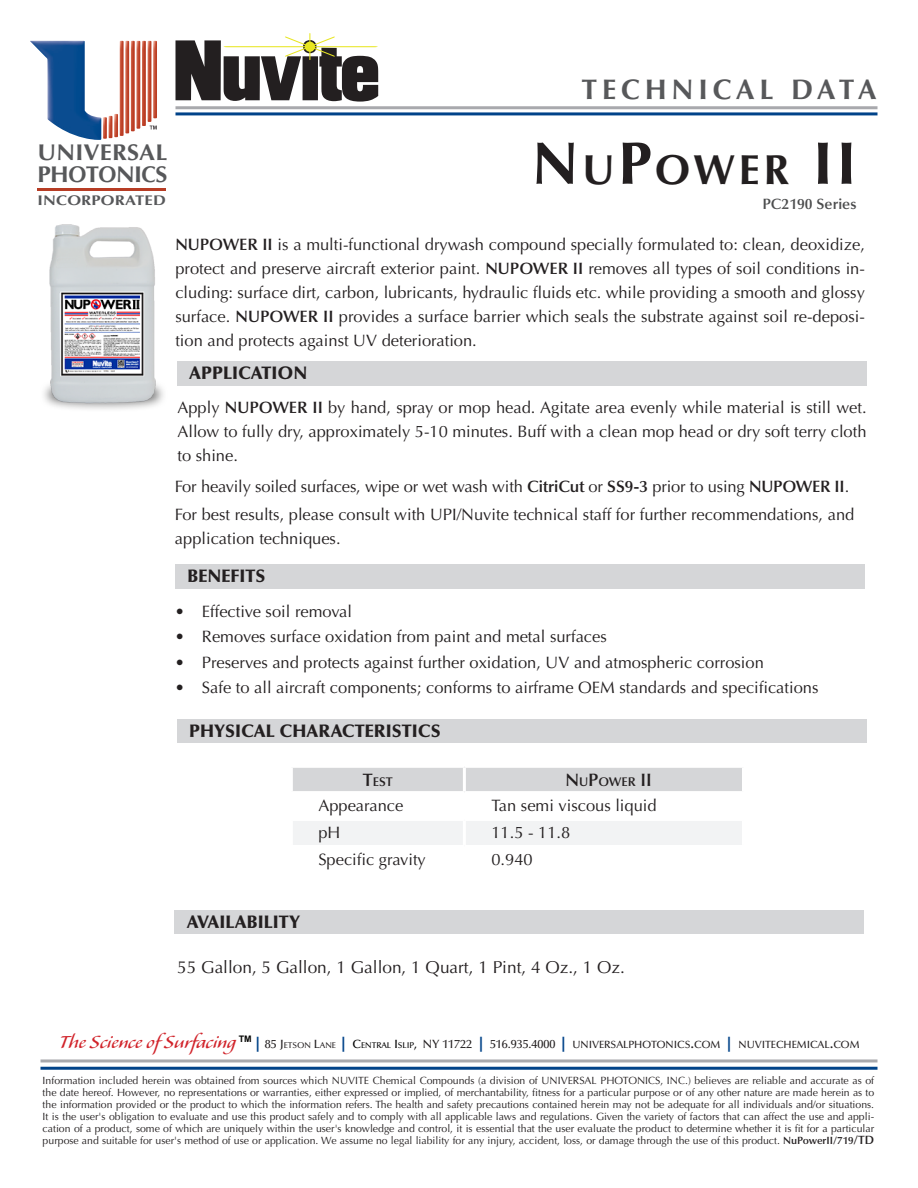
<style>
.page{position:relative;width:918px;height:1188px;background:#fff}
.page>*{position:absolute;margin:0;border:0;box-sizing:border-box;transform-origin:0 0}
.t1{font:700 42px "Optima";color:#231f20}
.t2{font:700 28.35px "Optima";letter-spacing:.17em;color:#57585a}
.t3{font:700 22.8px/22.5px "Optima";letter-spacing:-.01em;color:#57585a;scale:1.05 1}
.t4{font:22.5px "Alexa Std";letter-spacing:-.005em;color:#d1232a}
.t5{font:900 18px "Optima";color:#231f20}
.t6{font:17.25px "Optima";color:#231f20}
.t7{font:16.5px/24px "Optima";color:#231f20;text-align:justify}
.t8{font:600 15px "Optima";color:#4b4c4d}
.t9{font:700 14.1px "Optima";letter-spacing:.01em;color:#57585a;scale:1.18 1}
.t10{font:600 12.6px "Optima";color:#231f20}
.t11{font:10.5px/12px "Optima";color:#231f20;text-align:justify}
.t12{font:500 10.5px "Optima";letter-spacing:-.005em;color:#231f20}
.s1{font-size:60px}
.s2{font-weight:600}
.s3{font-size:18px}
.s4{font-weight:900;font-size:15px;color:#004389}
.s5{font-size:12px}
.s6{font-size:8.4px}
.s7{font-size:12px;color:#000}
.s8{font-size:8.4px;color:#000}
.s9{font-size:15px}
.s10{font-weight:600;font-size:12px}
</style>
<div class="page">
<img style="left:120px;top:41px;width:4px;height:95px">
<img style="left:125px;top:41px;width:4px;height:92px">
<img style="left:109px;top:116px;width:4px;height:22px">
<img style="left:103px;top:117px;width:4px;height:22px">
<img style="left:114px;top:114px;width:4px;height:23px">
<img style="left:131px;top:41px;width:4px;height:90px">
<img style="left:136px;top:41px;width:4px;height:88px">
<img style="left:142px;top:41px;width:4px;height:85px">
<img style="left:148px;top:41px;width:4px;height:81px">
<img style="left:153px;top:41px;width:4px;height:77px">
<img style="left:30px;top:41px;width:71px;height:99px">
<svg style="left:150px;top:126px;width:7px;height:3px"></svg>
<hr style="left:176px;top:106px;width:702px;height:3px;background:#a8a9ad">
<div style="left:177px;top:361px;width:689px;height:25px;background:#d5d6d8"></div>
<div style="left:176px;top:564px;width:689px;height:25px;background:#d5d6d8"></div>
<div style="left:177px;top:719px;width:690px;height:24px;background:#d5d6d8"></div>
<hr style="left:176px;top:112px;width:702px;height:3px;background:#004389">
<hr style="left:40px;top:1059px;width:838px;height:3px;background:#a8a9ad">
<hr style="left:40px;top:1067px;width:838px;height:3px;background:#004389">
<hr style="left:38px;top:189px;width:128px;height:2px;background:#b73d25">
<div style="left:175px;top:910px;width:689px;height:24px;background:#d5d6d8"></div>
<div style="left:293px;top:768px;width:449px;height:23px;background:#d5d6d8"></div>
<div style="left:293px;top:821px;width:449px;height:24px;background:#f2f3f4"></div>
<hr style="left:463px;top:768px;width:3px;height:23px;background:#fff">
<hr style="left:463px;top:821px;width:3px;height:24px;background:#fff">
<svg style="left:176px;top:33px;width:202px;height:69px"></svg>
<div style="left:305px;top:42px;width:10px;height:10px;background:#e8e621;border-radius:50%"></div>
<img style="left:44px;top:224px;width:120px;height:185px">
<p class="t2" style="left:581px;top:73px;width:297px">TECHNICAL DATA</p>
<p class="t3" style="left:38px;top:141px;width:125px">UNIVERSAL<br>PHOTONICS</p>
<p class="t9" style="left:38px;top:192px;width:110px">INCORPORATED</p>
<p class="t1" style="left:532px;top:145px;width:326px"><span class="s1">N</span>U<span class="s1">P</span>OWER <span class="s1">II</span></p>
<p class="t8" style="left:762px;top:195px;width:96px">PC2190 Series</p>
<p class="t7" style="left:175px;top:232px;width:691px"><span class="s2">NUPOWER II</span> is a multi-functional drywash compound specially formulated to: clean, deoxidize, protect and preserve aircraft exterior paint. <span class="s2">NUPOWER II</span> removes all types of soil conditions in&shy;cluding: surface dirt, carbon, lubricants, hydraulic fluids etc. while providing a smooth and glossy surface. <span class="s2">NUPOWER II</span> provides a surface barrier which seals the substrate against soil re-deposi&shy;tion and protects against UV deterioration.</p>
<p class="t5" style="left:189px;top:362px;width:120px">APPLICATION</p>
<p class="t7" style="left:177px;top:395px;width:691px">Apply <span class="s2">NUPOWER II</span> by hand, spray or mop head. Agitate area evenly while material is still wet.<br>Allow to fully dry, approximately 5-10 minutes. Buff with a clean mop head or dry soft terry cloth to shine.</p>
<p class="t7" style="left:175px;top:474px;width:676px">For heavily soiled surfaces, wipe or wet wash with <span class="s2">CitriCut</span> or <span class="s2">SS9-3</span> prior to using <span class="s2">NUPOWER II</span>.</p>
<p class="t7" style="left:175px;top:502px;width:681px">For best results, please consult with UPI/Nuvite technical staff for further recommendations, and application techniques.</p>
<p class="t5" style="left:188px;top:565px;width:80px">BENEFITS</p>
<p class="t7" style="left:175px;top:599px;width:179px">• Effective soil removal</p>
<p class="t7" style="left:175px;top:625px;width:433px">• Removes surface oxidation from paint and metal surfaces</p>
<p class="t7" style="left:175px;top:650px;width:590px">• Preserves and protects against further oxidation, UV and atmospheric corrosion</p>
<p class="t7" style="left:175px;top:676px;width:645px">• Safe to all aircraft components; conforms to airframe OEM standards and specifications</p>
<p class="t5" style="left:189px;top:721px;width:253px">PHYSICAL CHARACTERISTICS</p>
<p class="t10" style="left:363px;top:774px;width:31px"><span class="s3">T</span>EST</p>
<p class="t10" style="left:565px;top:774px;width:88px"><span class="s3">N</span>U<span class="s3">P</span>OWER <span class="s3">II</span></p>
<p class="t7" style="left:318px;top:793px;width:87px">Appearance</p>
<p class="t7" style="left:491px;top:793px;width:167px">Tan semi viscous liquid</p>
<p class="t7" style="left:318px;top:820px;width:24px">pH</p>
<p class="t7" style="left:491px;top:820px;width:80px">11.5 - 11.8</p>
<p class="t7" style="left:318px;top:847px;width:109px">Specific gravity</p>
<p class="t7" style="left:491px;top:847px;width:43px">0.940</p>
<p class="t5" style="left:187px;top:912px;width:115px">AVAILABILITY</p>
<p class="t6" style="left:177px;top:957px;width:449px">55 Gallon, 5 Gallon, 1 Gallon, 1 Quart, 1 Pint, 4 Oz., 1 Oz.</p>
<p class="t4" style="left:58px;top:1031px;width:179px">The Science of Surfacing</p>
<p class="t12" style="left:239px;top:1038px;width:622px"><sup>TM</sup> <span class="s4">|</span> <span class="s5">85 J</span><span class="s6">ETSON</span> <span class="s5">L</span><span class="s6">ANE</span> <span class="s4">|</span> <span class="s7">C</span><span class="s8">ENTRAL</span> <span class="s7">I</span><span class="s8">SLI P</span><span class="s7">,</span> <span class="s5">NY 11722</span> <span class="s4">|</span> <span class="s5">516.935.4000</span> <span class="s4">|</span> UNIVERSALPHOTONICS<span class="s9">.</span>COM <span class="s4">|</span> NUVITECHEMICAL<span class="s9">.</span>COM</p>
<p class="t11" style="left:43px;top:1075px;width:833px">Information included herein was obtained from sources which NUVITE Chemical Compounds (a division of UNIVERSAL PHOTONICS, INC.) believes are reliable and accurate as of the date hereof. However, no representations or warranties, either expressed or implied, of merchantability, fitness for a particular purpose or of any other nature are made herein as to the information provided or the product to which the information refers. The health and safety precautions contained herein may not be adequate for all individuals and/or situations.<br>It is the user's obligation to evaluate and use this product safely and to comply with all applicable laws and regulations. Given the variety of factors that can affect the use and appli&shy;cation of a product, some of which are uniquely within the user's knowledge and control, it is essential that the user evaluate the product to determine whether it is fit for a particular purpose and suitable for user's method of use or application. We assume no legal liability for any injury, accident, loss, or damage through the use of this product. <span class="s2">NuPowerII/719</span><span class="s10">/TD</span></p>
</div>
